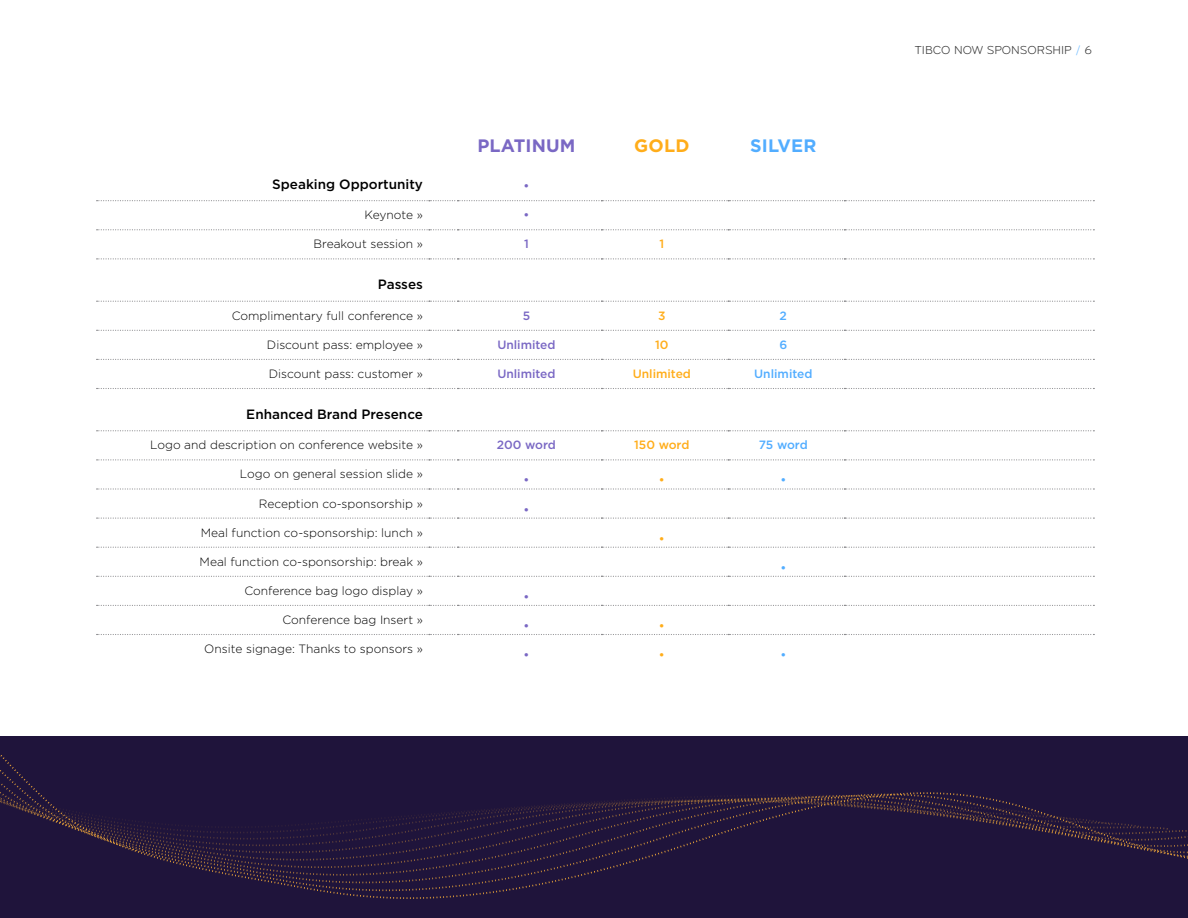
<style>
.page{position:relative;width:1188px;height:918px;background:#fff}
.page>*{position:absolute;margin:0;border:0;box-sizing:border-box;transform-origin:0 0}
.t1{font:700 18px "Gotham";letter-spacing:.01em;color:#7a68c4}
.t2{font:700 18px "Gotham";letter-spacing:.01em;color:#52adff}
.t3{font:700 18px "Gotham";color:#ffad1a}
.t4{font:500 13.5px "Gotham";color:#000}
.t5{font:300 12px "Gotham";color:#000}
.t6{font:500 12px "Gotham";color:#7a68c4}
.t7{font:500 12px "Gotham";color:#ffad1a}
.t8{font:12px "Bryant Pro";color:#333}
.t9{font:500 12px "Gotham";color:#52adff}
.s1{color:#74beff}
</style>
<div class="page">
<svg style="left:97px;top:200px;width:997px;height:1px"></svg>
<svg style="left:97px;top:229px;width:997px;height:1px"></svg>
<svg style="left:97px;top:301px;width:997px;height:1px"></svg>
<svg style="left:97px;top:330px;width:997px;height:1px"></svg>
<svg style="left:97px;top:359px;width:997px;height:1px"></svg>
<svg style="left:97px;top:388px;width:997px;height:1px"></svg>
<svg style="left:97px;top:430px;width:997px;height:1px"></svg>
<svg style="left:97px;top:459px;width:997px;height:1px"></svg>
<svg style="left:97px;top:488px;width:997px;height:2px"></svg>
<svg style="left:97px;top:518px;width:997px;height:1px"></svg>
<svg style="left:97px;top:547px;width:997px;height:1px"></svg>
<svg style="left:97px;top:576px;width:997px;height:1px"></svg>
<svg style="left:97px;top:605px;width:997px;height:1px"></svg>
<svg style="left:97px;top:634px;width:997px;height:1px"></svg>
<svg style="left:97px;top:258px;width:997px;height:1px"></svg>
<div style="left:0;top:736px;width:1188px;height:182px;background:#1f143b"></div>
<svg style="left:141px;top:830px;width:1047px;height:31px"></svg>
<svg style="left:120px;top:826px;width:1048px;height:27px"></svg>
<svg style="left:104px;top:822px;width:1035px;height:24px"></svg>
<svg style="left:84px;top:819px;width:1026px;height:21px"></svg>
<svg style="left:71px;top:815px;width:1010px;height:18px"></svg>
<svg style="left:62px;top:807px;width:990px;height:21px"></svg>
<svg style="left:0;top:755px;width:1024px;height:69px"></svg>
<h1 class="t1" style="left:477px;top:134px;width:100px">PLATINUM</h1>
<h1 class="t3" style="left:634px;top:134px;width:57px">GOLD</h1>
<h1 class="t2" style="left:750px;top:134px;width:68px">SILVER</h1>
<p class="t4" style="left:272px;top:175px;width:152px">Speaking Opportunity</p>
<p class="t6" style="left:524px;top:178px;width:7px">•</p>
<p class="t5" style="left:365px;top:207px;width:60px">Keynote »</p>
<p class="t6" style="left:524px;top:207px;width:7px">•</p>
<p class="t5" style="left:314px;top:237px;width:111px">Breakout session »</p>
<p class="t6" style="left:524px;top:236px;width:6px">1</p>
<p class="t7" style="left:659px;top:236px;width:6px">1</p>
<p class="t4" style="left:378px;top:276px;width:47px">Passes</p>
<p class="t5" style="left:232px;top:308px;width:193px">Complimentary full conference »</p>
<p class="t6" style="left:523px;top:308px;width:9px">5</p>
<p class="t7" style="left:658px;top:308px;width:9px">3</p>
<p class="t9" style="left:780px;top:308px;width:9px">2</p>
<p class="t5" style="left:267px;top:337px;width:158px">Discount pass: employee »</p>
<p class="t6" style="left:497px;top:337px;width:60px">Unlimited</p>
<p class="t7" style="left:655px;top:337px;width:15px">10</p>
<p class="t9" style="left:779px;top:337px;width:9px">6</p>
<p class="t5" style="left:269px;top:366px;width:156px">Discount pass: customer »</p>
<p class="t6" style="left:497px;top:366px;width:60px">Unlimited</p>
<p class="t7" style="left:633px;top:366px;width:60px">Unlimited</p>
<p class="t9" style="left:754px;top:366px;width:60px">Unlimited</p>
<p class="t4" style="left:246px;top:405px;width:178px">Enhanced Brand Presence</p>
<p class="t5" style="left:150px;top:438px;width:274px">Logo and description on conference website »</p>
<p class="t6" style="left:497px;top:437px;width:61px">200 word</p>
<p class="t7" style="left:634px;top:437px;width:57px">150 word</p>
<p class="t9" style="left:759px;top:437px;width:50px">75 word</p>
<p class="t5" style="left:240px;top:467px;width:185px">Logo on general session slide »</p>
<p class="t6" style="left:524px;top:472px;width:7px">•</p>
<p class="t7" style="left:659px;top:472px;width:7px">•</p>
<p class="t9" style="left:780px;top:472px;width:7px">•</p>
<p class="t5" style="left:259px;top:496px;width:166px">Reception co-sponsorship »</p>
<p class="t6" style="left:524px;top:502px;width:7px">•</p>
<p class="t5" style="left:201px;top:525px;width:224px">Meal function co-sponsorship: lunch »</p>
<p class="t7" style="left:659px;top:531px;width:7px">•</p>
<p class="t5" style="left:200px;top:554px;width:225px">Meal function co-sponsorship: break »</p>
<p class="t9" style="left:780px;top:560px;width:7px">•</p>
<p class="t5" style="left:244px;top:583px;width:180px">Conference bag logo display »</p>
<p class="t6" style="left:524px;top:589px;width:7px">•</p>
<p class="t5" style="left:283px;top:612px;width:142px">Conference bag Insert »</p>
<p class="t6" style="left:524px;top:618px;width:7px">•</p>
<p class="t7" style="left:659px;top:618px;width:7px">•</p>
<p class="t5" style="left:204px;top:641px;width:220px">Onsite signage: Thanks to sponsors »</p>
<p class="t6" style="left:524px;top:647px;width:7px">•</p>
<p class="t7" style="left:659px;top:647px;width:7px">•</p>
<p class="t9" style="left:780px;top:647px;width:7px">•</p>
<p class="t8" style="left:915px;top:43px;width:179px">TIBCO NOW SPONSORSHIP <span class="s1">/</span> 6</p>
</div>
